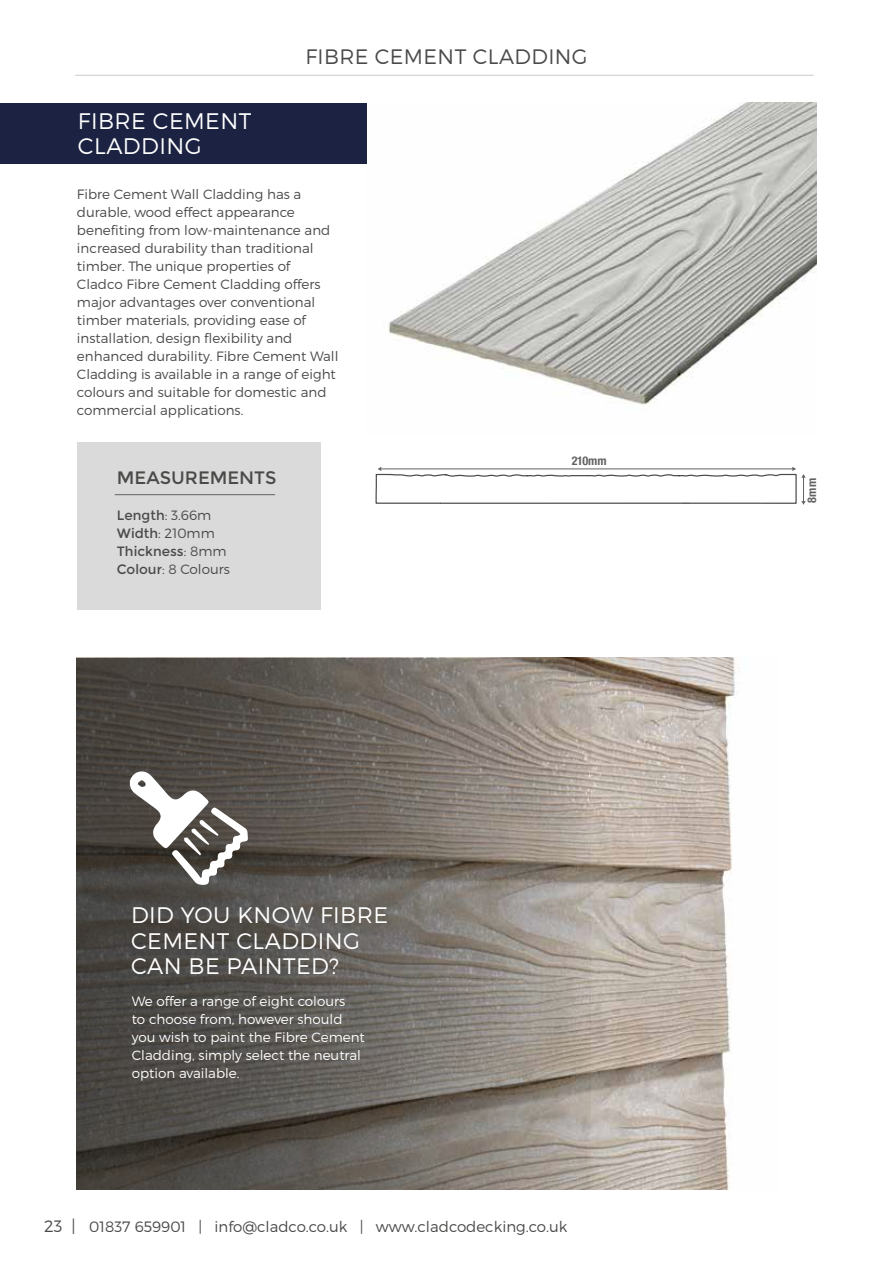
<style>
.page{position:relative;width:893px;height:1263px;background:#fff}
.page>*{position:absolute;margin:0;border:0;box-sizing:border-box;transform-origin:0 0}
.t1{font:300 22.5px/25.5px "Montserrat";letter-spacing:.02em;color:#fff}
.t2{font:300 20.85px "Montserrat";letter-spacing:.02em;color:#4a4a49}
.t3{font:18px "Montserrat";color:#4a4a49}
.t4{font:300 15px "Montserrat";color:#4a4a49}
.t5{font:300 13.5px/18px "Montserrat";color:#4a4a49}
.t6{font:300 13.5px/18px "Montserrat";color:#fff}
.t7{font:13.5px/18px "Montserrat";color:#4a4a49}
.t8{font:700 condensed 12.15px "Helvetica Neue";color:#646363}
.s1{font-weight:300}
.s2{font-size:16.5px}
</style>
<div class="page">
<hr style="left:75px;top:75px;width:739px;height:1px;background:#d0d0d0">
<img style="left:366px;top:102px;width:450px;height:303px">
<div style="left:0;top:103px;width:366px;height:60px;background:#1b2242"></div>
<svg style="left:375px;top:467px;width:431px;height:38px"></svg>
<div style="left:78px;top:442px;width:243px;height:167px;background:#dadada"></div>
<hr style="left:115px;top:494px;width:160px;height:1px;background:#646363">
<img style="left:591px;top:658px;width:149px;height:532px">
<svg style="left:77px;top:658px;width:514px;height:532px;background:#6c6761"></svg>
<svg style="left:129px;top:771px;width:119px;height:114px"></svg>
<h2 class="t2" style="left:305px;top:44px;width:284px">FIBRE CEMENT CLADDING</h2>
<h1 class="t1" style="left:78px;top:108px;width:175px">FIBRE CEMENT<br>CLADDING</h1>
<p class="t5" style="left:77px;top:185px;width:263px">Fibre Cement Wall Cladding has a durable, wood effect appearance benefiting from low-maintenance and increased durability than traditional timber. The unique properties of Cladco Fibre Cement Cladding offers major advantages over conventional timber materials, providing ease of installation, design flexibility and enhanced durability. Fibre Cement Wall Cladding is available in a range of eight colours and suitable for domestic and commercial applications.</p>
<h3 class="t3" style="left:117px;top:467px;width:161px">MEASUREMENTS</h3>
<p class="t7" style="left:117px;top:506px;width:115px">Length<span class="s1">: 3.66m<br></span>Width<span class="s1">: 210mm<br></span>Thickness<span class="s1">: 8mm<br></span>Colour<span class="s1">: 8 Colours</span></p>
<h1 class="t1" style="left:131px;top:902px;width:259px">DID YOU KNOW FIBRE<br>CEMENT CLADDING<br>CAN BE PAINTED?</h1>
<p class="t6" style="left:132px;top:992px;width:235px">We offer a range of eight colours<br>to choose from, however should you wish to paint the Fibre Cement<br>Cladding, simply select the neutral option available.</p>
<p class="t8" style="left:572px;top:451px;width:36px">210mm</p>
<p class="t4" style="left:44px;top:1218px;width:524px"><span class="s2">23 |</span> 01837 659901 | info@cladco.co.uk | www.cladcodecking.co.uk</p>
<p class="t8" style="left:802px;top:503px;width:26px;rotate:-90deg">8mm</p>
</div>
